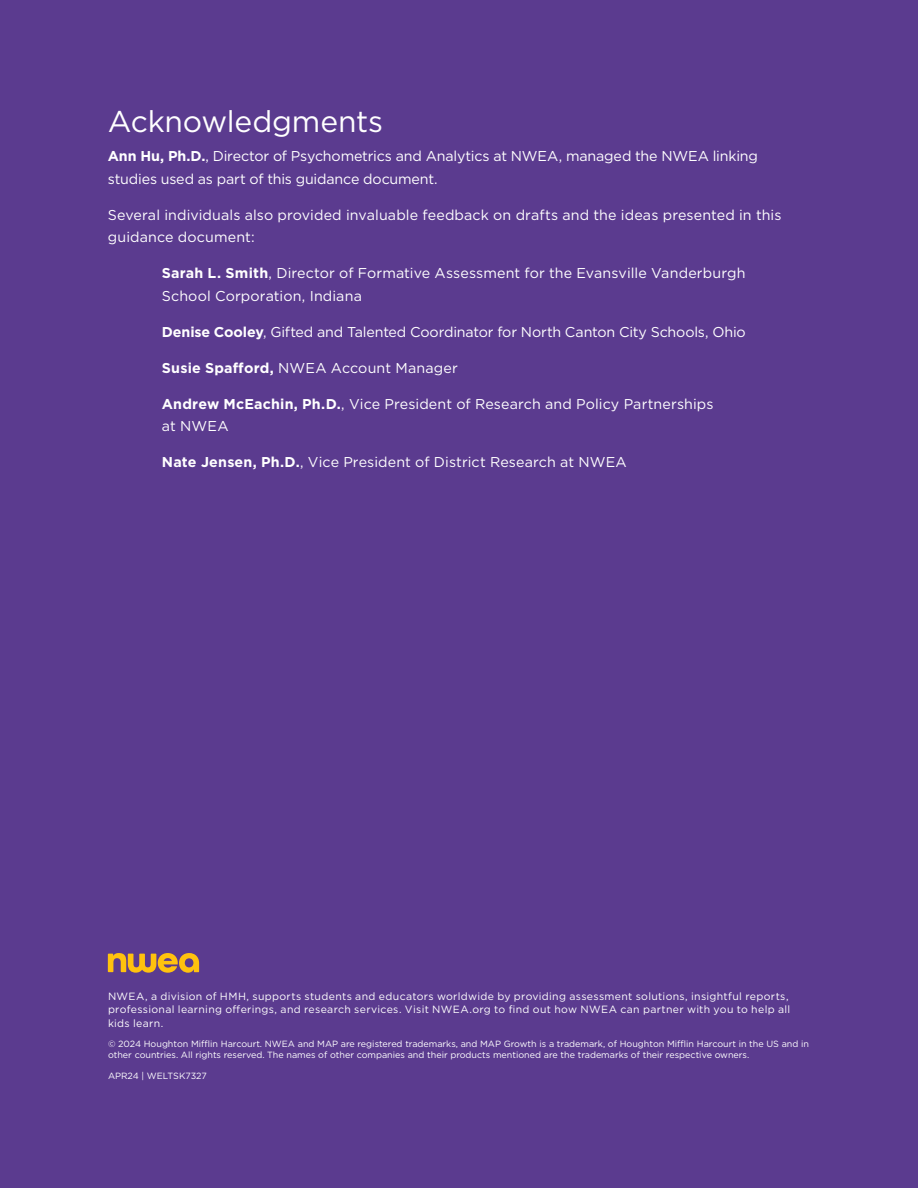
<style>
.page{position:relative;width:918px;height:1188px;background:#5b3b8f}
.page>*{position:absolute;margin:0;border:0;box-sizing:border-box;transform-origin:0 0}
.Top_Sub{font:30px "Gotham";letter-spacing:-.005em;color:#fff}
.Body_Copy{font:14.25px/22.5px "Gotham";color:#fff}
.t1{font:10.5px/13.5px "Gotham";letter-spacing:.03em;color:#fff}
.t2{font:9px/10.8px "Gotham";color:#fff}
.s1{font-weight:700}
</style>
<div class="page">
<svg style="left:108px;top:953px;width:91px;height:20px"></svg>
<h1 class="Top_Sub" style="left:108px;top:102px;width:277px">Acknowledgments</h1>
<p class="Body_Copy" style="left:108px;top:145px;width:652px"><span class="s1">Ann Hu, Ph.D.</span>, Director of Psychometrics and Analytics at NWEA, managed the NWEA linking studies used as part of this guidance document.</p>
<p class="Body_Copy" style="left:108px;top:203px;width:675px">Several individuals also provided invaluable feedback on drafts and the ideas presented in this guidance document:</p>
<p class="Body_Copy" style="left:162px;top:262px;width:585px"><span class="s1">Sarah L. Smith</span>, Director of Formative Assessment for the Evansville Vanderburgh<br>School Corporation, Indiana</p>
<p class="Body_Copy" style="left:162px;top:320px;width:585px"><span class="s1">Denise Cooley</span>, Gifted and Talented Coordinator for North Canton City Schools, Ohio</p>
<p class="Body_Copy" style="left:162px;top:356px;width:297px"><span class="s1">Susie Spafford,</span> NWEA Account Manager</p>
<p class="Body_Copy" style="left:162px;top:392px;width:553px"><span class="s1">Andrew McEachin, Ph.D.</span>, Vice President of Research and Policy Partnerships at NWEA</p>
<p class="Body_Copy" style="left:162px;top:451px;width:467px"><span class="s1">Nate Jensen, Ph.D.</span>, Vice President of District Research at NWEA</p>
<p class="t1" style="left:108px;top:989px;width:684px">NWEA, a division of HMH, supports students and educators worldwide by providing assessment solutions, insightful reports, professional learning offerings, and research services. Visit NWEA.org to find out how NWEA can partner with you to help all kids learn.</p>
<p class="t2" style="left:108px;top:1039px;width:703px">© 2024 Houghton Mifflin Harcourt. NWEA and MAP are registered trademarks, and MAP Growth is a trademark, of Houghton Mifflin Harcourt in the US and in other countries. All rights reserved. The names of other companies and their products mentioned are the trademarks of their respective owners.</p>
<p class="t2" style="left:108px;top:1070px;width:100px">APR24 | WELTSK7327</p>
</div>
